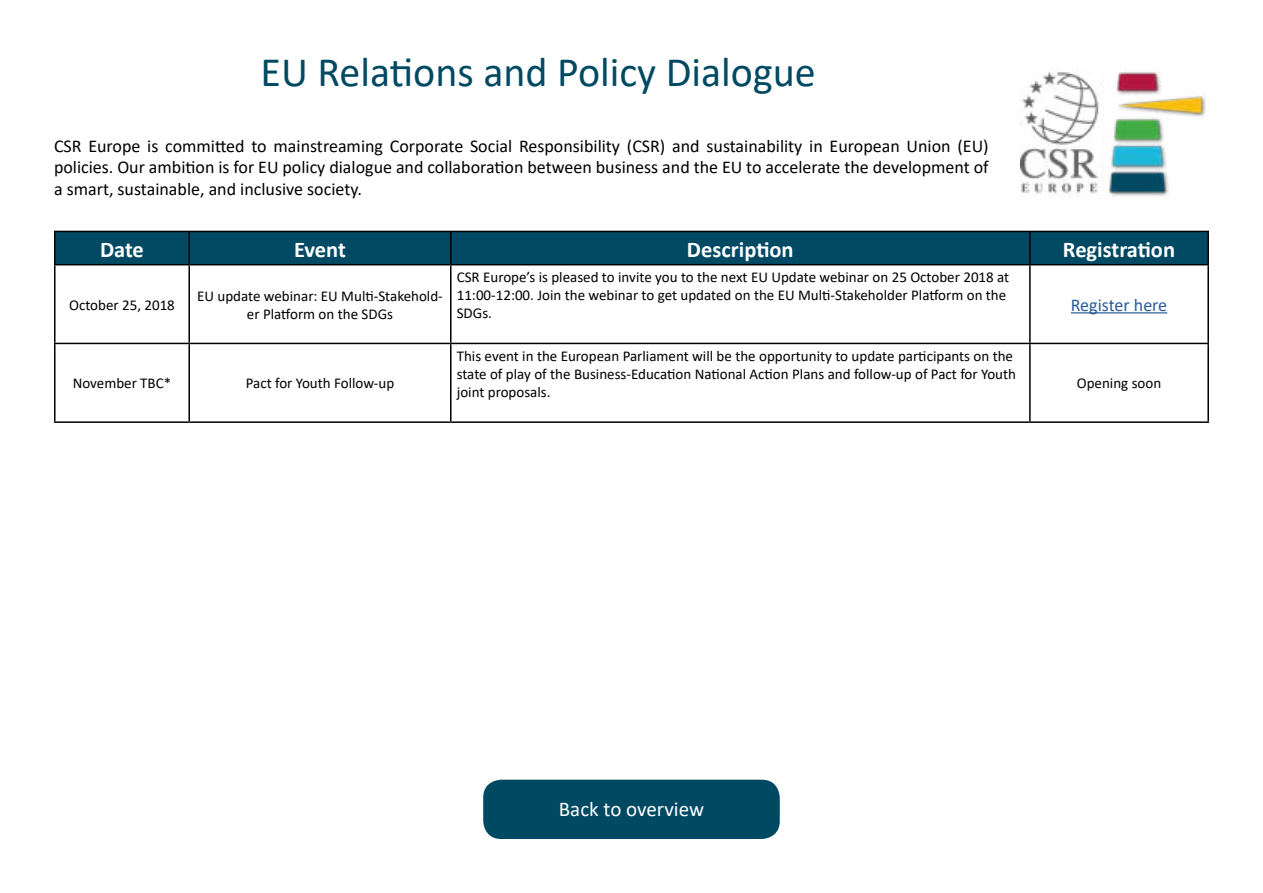
<style>
.page{position:relative;width:1263px;height:893px;background:#fff}
.page>*{position:absolute;margin:0;border:0;box-sizing:border-box;transform-origin:0 0}
.t1{font:42px "Calibri";color:#004962}
.t2{font:700 22.5px "Calibri";color:#fff}
.t3{font:21px "Calibri";color:#fff}
.t4{font:18px/21.6px "Calibri";color:#000;text-align:justify}
.t5{font:18px "Calibri";color:#275b9b}
.t6{font:15px/18px "Calibri";color:#000}
</style>
<div class="page">
<img style="left:1020px;top:68px;width:189px;height:131px">
<div style="left:483px;top:780px;width:297px;height:59px;background:#004962;border-radius:18px"></div>
<div style="left:56px;top:232px;width:1151px;height:32px;background:#024963"></div>
<hr style="left:54px;top:231px;width:135px;height:1px;background:#000">
<hr style="left:54px;top:232px;width:2px;height:32px;background:#000">
<hr style="left:189px;top:231px;width:262px;height:1px;background:#000">
<hr style="left:188px;top:232px;width:2px;height:32px;background:#000">
<hr style="left:451px;top:231px;width:579px;height:1px;background:#000">
<hr style="left:450px;top:232px;width:1px;height:32px;background:#000">
<hr style="left:1030px;top:231px;width:179px;height:1px;background:#000">
<hr style="left:1029px;top:232px;width:2px;height:32px;background:#000">
<hr style="left:1207px;top:232px;width:2px;height:32px;background:#000">
<hr style="left:54px;top:264px;width:135px;height:1px;background:#000">
<hr style="left:54px;top:265px;width:2px;height:78px;background:#000">
<hr style="left:189px;top:264px;width:262px;height:1px;background:#000">
<hr style="left:188px;top:265px;width:2px;height:78px;background:#000">
<hr style="left:451px;top:264px;width:579px;height:1px;background:#000">
<hr style="left:450px;top:265px;width:1px;height:78px;background:#000">
<hr style="left:1030px;top:264px;width:179px;height:1px;background:#000">
<hr style="left:1029px;top:265px;width:2px;height:78px;background:#000">
<hr style="left:1207px;top:265px;width:2px;height:78px;background:#000">
<hr style="left:54px;top:343px;width:135px;height:1px;background:#000">
<hr style="left:54px;top:344px;width:2px;height:77px;background:#000">
<hr style="left:189px;top:343px;width:262px;height:1px;background:#000">
<hr style="left:188px;top:344px;width:2px;height:77px;background:#000">
<hr style="left:451px;top:343px;width:579px;height:1px;background:#000">
<hr style="left:450px;top:344px;width:1px;height:77px;background:#000">
<hr style="left:1030px;top:343px;width:179px;height:1px;background:#000">
<hr style="left:1029px;top:344px;width:2px;height:77px;background:#000">
<hr style="left:1207px;top:344px;width:2px;height:77px;background:#000">
<hr style="left:54px;top:421px;width:135px;height:2px;background:#000">
<hr style="left:189px;top:421px;width:262px;height:2px;background:#000">
<hr style="left:451px;top:421px;width:579px;height:2px;background:#000">
<hr style="left:1030px;top:421px;width:179px;height:2px;background:#000">
<hr style="left:1071px;top:312px;width:96px;height:1px;background:#275b9b">
<h1 class="t1" style="left:261px;top:42px;width:557px">EU Relations and Policy Dialogue</h1>
<p class="t4" style="left:54px;top:134px;width:936px">CSR Europe is committed to mainstreaming Corporate Social Responsibility (CSR) and sustainability in European Union (EU) policies. Our ambition is for EU policy dialogue and collaboration between business and the EU to accelerate the development of a smart, sustainable, and inclusive society.</p>
<h2 class="t2" style="left:100px;top:233px;width:45px">Date</h2>
<h2 class="t2" style="left:294px;top:233px;width:53px">Event</h2>
<h2 class="t2" style="left:687px;top:233px;width:108px">Description</h2>
<h2 class="t2" style="left:1063px;top:233px;width:114px">Registration</h2>
<p class="t6" style="left:69px;top:295px;width:107px">October 25, 2018</p>
<p class="t6" style="left:197px;top:286px;width:247px;text-align:center">EU update webinar: EU Multi-Stakehold&shy;er Platform on the SDGs</p>
<p class="t6" style="left:457px;top:268px;width:554px">CSR Europe’s is pleased to invite you to the next EU Update webinar on 25 October 2018 at<br>11:00-12:00. Join the webinar to get updated on the EU Multi-Stakeholder Platform on the<br>SDGs.</p>
<p class="t5" style="left:1071px;top:292px;width:98px">Register here</p>
<p class="t6" style="left:73px;top:374px;width:100px">November TBC*</p>
<p class="t6" style="left:246px;top:374px;width:150px">Pact for Youth Follow-up</p>
<p class="t6" style="left:457px;top:346px;width:561px">This event in the European Parliament will be the opportunity to update participants on the state of play of the Business-Education National Action Plans and follow-up of Pact for Youth joint proposals.</p>
<p class="t6" style="left:1077px;top:374px;width:86px">Opening soon</p>
<h3 class="t3" style="left:559px;top:794px;width:147px">Back to overview</h3>
</div>
